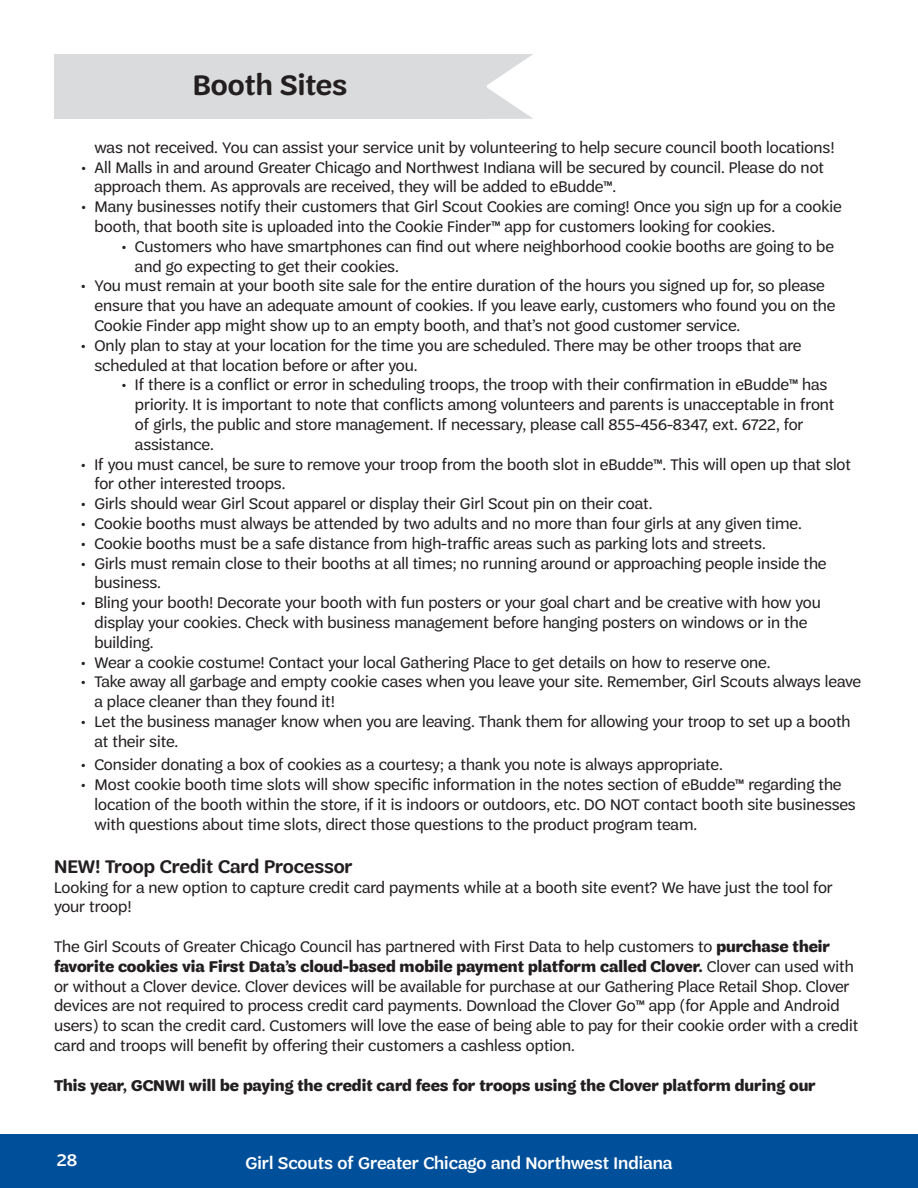
<style>
.page{position:relative;width:918px;height:1188px;background:#fff}
.page>*{position:absolute;margin:0;border:0;box-sizing:border-box;transform-origin:0 0}
.t1{font:600 30px "Trefoil Sans";color:#231f20}
.t2{font:600 19.5px "Trefoil Sans";color:#231f20}
.t3{font:500 18px "Trefoil Sans";color:#fff}
.t4{font:16.5px/19.8px "Trefoil Sans";color:#231f20}
.t5{font:700 16.5px "Trefoil Sans";color:#231f20}
.s1{font-weight:700}
</style>
<div class="page">
<div style="left:0;top:1134px;width:918px;height:54px;background:#004f9a"></div>
<svg style="left:486px;top:54px;width:47px;height:65px"></svg>
<div style="left:54px;top:54px;width:432px;height:65px;background:#dadbdc"></div>
<h1 class="t1" style="left:193px;top:68px;width:156px">Booth Sites</h1>
<p class="t4" style="left:94px;top:137px;width:742px">was not received. You can assist your service unit by volunteering to help secure council booth locations!</p>
<p class="t4" style="left:94px;top:157px;width:731px;text-indent:-13px">• All Malls in and around Greater Chicago and Northwest Indiana will be secured by council. Please do not approach them. As approvals are received, they will be added to eBudde™.</p>
<p class="t4" style="left:94px;top:197px;width:749px;text-indent:-13px">• Many businesses notify their customers that Girl Scout Cookies are coming! Once you sign up for a cookie booth, that booth site is uploaded into the Cookie Finder™ app for customers looking for cookies.</p>
<p class="t4" style="left:135px;top:236px;width:701px;text-indent:-13px">• Customers who have smartphones can find out where neighborhood cookie booths are going to be and go expecting to get their cookies.</p>
<p class="t4" style="left:94px;top:276px;width:742px;text-indent:-13px">• You must remain at your booth site sale for the entire duration of the hours you signed up for, so please ensure that you have an adequate amount of cookies. If you leave early, customers who found you on the<br>Cookie Finder app might show up to an empty booth, and that’s not good customer service.</p>
<p class="t4" style="left:94px;top:335px;width:709px;text-indent:-13px">• Only plan to stay at your location for the time you are scheduled. There may be other troops that are scheduled at that location before or after you.</p>
<p class="t4" style="left:135px;top:375px;width:701px;text-indent:-13px">• If there is a conflict or error in scheduling troops, the troop with their confirmation in eBudde™ has priority. It is important to note that conflicts among volunteers and parents is unacceptable in front of girls, the public and store management. If necessary, please call 855-456-8347, ext. 6722, for assistance.</p>
<p class="t4" style="left:94px;top:454px;width:758px;text-indent:-13px">• If you must cancel, be sure to remove your troop from the booth slot in eBudde™. This will open up that slot for other interested troops.</p>
<p class="t4" style="left:81px;top:494px;width:573px">• Girls should wear Girl Scout apparel or display their Girl Scout pin on their coat.</p>
<p class="t4" style="left:81px;top:514px;width:722px">• Cookie booths must always be attended by two adults and no more than four girls at any given time.</p>
<p class="t4" style="left:81px;top:533px;width:686px">• Cookie booths must be a safe distance from high-traffic areas such as parking lots and streets.</p>
<p class="t4" style="left:94px;top:553px;width:734px;text-indent:-13px">• Girls must remain close to their booths at all times; no running around or approaching people inside the business.</p>
<p class="t4" style="left:94px;top:593px;width:728px;text-indent:-13px">• Bling your booth! Decorate your booth with fun posters or your goal chart and be creative with how you display your cookies. Check with business management before hanging posters on windows or in the building.</p>
<p class="t4" style="left:81px;top:652px;width:691px">• Wear a cookie costume! Contact your local Gathering Place to get details on how to reserve one.</p>
<p class="t4" style="left:94px;top:672px;width:768px;text-indent:-13px">• Take away all garbage and empty cookie cases when you leave your site. Remember, Girl Scouts always leave a place cleaner than they found it!</p>
<p class="t4" style="left:94px;top:712px;width:758px;text-indent:-13px">• Let the business manager know when you are leaving. Thank them for allowing your troop to set up a booth at their site.</p>
<p class="t4" style="left:81px;top:755px;width:643px">• Consider donating a box of cookies as a courtesy; a thank you note is always appropriate.</p>
<p class="t4" style="left:94px;top:775px;width:763px;text-indent:-13px">• Most cookie booth time slots will show specific information in the notes section of eBudde™ regarding the location of the booth within the store, if it is indoors or outdoors, etc. DO NOT contact booth site businesses with questions about time slots, direct those questions to the product program team.</p>
<p class="t2" style="left:54px;top:856px;width:300px">NEW! Troop Credit Card Processor</p>
<p class="t4" style="left:54px;top:877px;width:780px">Looking for a new option to capture credit card payments while at a booth site event? We have just the tool for your troop!</p>
<p class="t4" style="left:54px;top:937px;width:806px">The Girl Scouts of Greater Chicago Council has partnered with First Data to help customers to <span class="s1">purchase their favorite cookies via First Data’s cloud-based mobile payment platform called Clover.</span> Clover can used with or without a Clover device. Clover devices will be available for purchase at our Gathering Place Retail Shop. Clover devices are not required to process credit card payments. Download the Clover Go™ app (for Apple and Android users) to scan the credit card. Customers will love the ease of being able to pay for their cookie order with a credit card and troops will benefit by offering their customers a cashless option.</p>
<p class="t5" style="left:54px;top:1076px;width:763px">This year, GCNWI will be paying the credit card fees for troops using the Clover platform during our</p>
<p class="t3" style="left:57px;top:1150px;width:22px">28</p>
<p class="t3" style="left:245px;top:1153px;width:429px">Girl Scouts of Greater Chicago and Northwest Indiana</p>
</div>
